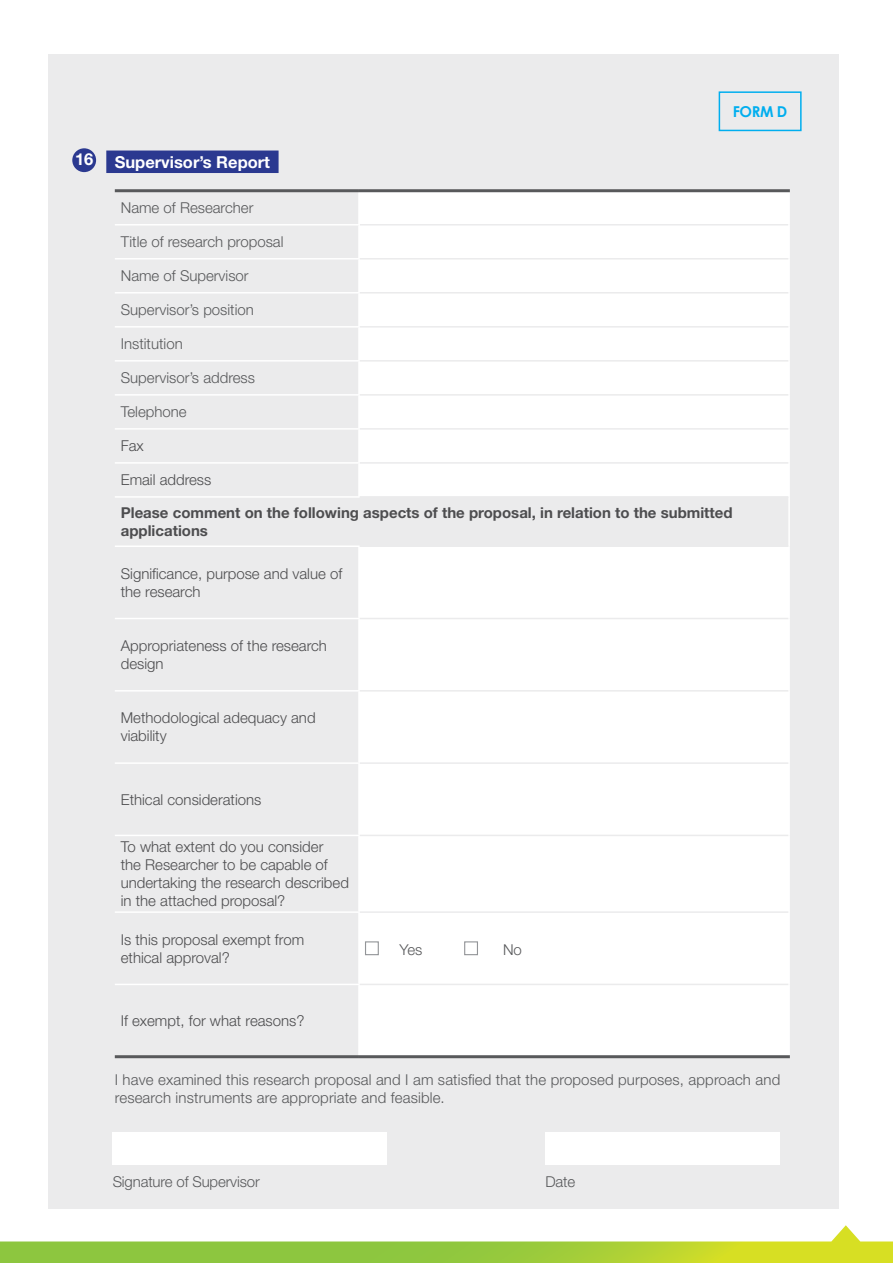
<style>
.page{position:relative;width:893px;height:1263px;background:#fff}
.page>*{position:absolute;margin:0;border:0;box-sizing:border-box;transform-origin:0 0}
.t1{font:700 16.5px "Helvetica Neue LT Std";color:#fff}
.t2{font:300 15px/18px "Helvetica Neue LT Std";color:#4d4d4f}
.t3{font:300 15px/18px "Helvetica Neue LT Std";color:#58595b}
.t4{font:700 15px/18px "Helvetica Neue LT Std";color:#4d4d4f}
.t5{font:700 15px "Century Gothic";color:#00aeef}
</style>
<div class="page">
<div style="left:48px;top:54px;width:791px;height:1155px;background:#ebebec"></div>
<div style="left:72px;top:148px;width:24px;height:24px;background:#2b3990;border-radius:50%"></div>
<div style="left:106px;top:151px;width:173px;height:22px;background:#2b3990"></div>
<div style="left:360px;top:192px;width:428px;height:863px;background:#fff"></div>
<hr style="left:360px;top:224px;width:428px;height:1px;background:#ebebec">
<hr style="left:358px;top:192px;width:2px;height:32px;background:#fff">
<hr style="left:788px;top:192px;width:2px;height:33px;background:#fff">
<hr style="left:115px;top:224px;width:245px;height:1px;background:#fff">
<hr style="left:358px;top:225px;width:2px;height:33px;background:#fff">
<hr style="left:788px;top:225px;width:2px;height:34px;background:#fff">
<hr style="left:358px;top:259px;width:2px;height:33px;background:#fff">
<hr style="left:788px;top:259px;width:2px;height:34px;background:#fff">
<hr style="left:358px;top:294px;width:2px;height:32px;background:#fff">
<hr style="left:788px;top:293px;width:2px;height:34px;background:#fff">
<hr style="left:358px;top:328px;width:2px;height:32px;background:#fff">
<hr style="left:788px;top:327px;width:2px;height:34px;background:#fff">
<hr style="left:358px;top:362px;width:2px;height:32px;background:#fff">
<hr style="left:788px;top:361px;width:2px;height:34px;background:#fff">
<hr style="left:358px;top:396px;width:2px;height:32px;background:#fff">
<hr style="left:788px;top:395px;width:2px;height:34px;background:#fff">
<hr style="left:358px;top:430px;width:2px;height:32px;background:#fff">
<hr style="left:788px;top:429px;width:2px;height:34px;background:#fff">
<hr style="left:358px;top:464px;width:2px;height:32px;background:#fff">
<hr style="left:788px;top:463px;width:2px;height:34px;background:#fff">
<hr style="left:788px;top:497px;width:2px;height:49px;background:#fff">
<hr style="left:358px;top:547px;width:2px;height:71px;background:#fff">
<hr style="left:788px;top:546px;width:2px;height:72px;background:#fff">
<hr style="left:358px;top:619px;width:2px;height:71px;background:#fff">
<hr style="left:788px;top:618px;width:2px;height:73px;background:#fff">
<hr style="left:358px;top:691px;width:2px;height:71px;background:#fff">
<hr style="left:788px;top:691px;width:2px;height:72px;background:#fff">
<hr style="left:358px;top:764px;width:2px;height:71px;background:#fff">
<hr style="left:788px;top:763px;width:2px;height:72px;background:#fff">
<hr style="left:358px;top:836px;width:2px;height:75px;background:#fff">
<hr style="left:788px;top:835px;width:2px;height:77px;background:#fff">
<hr style="left:358px;top:913px;width:2px;height:71px;background:#fff">
<hr style="left:788px;top:912px;width:2px;height:72px;background:#fff">
<hr style="left:358px;top:985px;width:2px;height:70px;background:#fff">
<hr style="left:788px;top:984px;width:2px;height:71px;background:#fff">
<hr style="left:115px;top:189px;width:244px;height:3px;background:#58595b">
<hr style="left:359px;top:189px;width:431px;height:3px;background:#58595b">
<hr style="left:115px;top:258px;width:245px;height:1px;background:#fff">
<hr style="left:115px;top:292px;width:245px;height:2px;background:#fff">
<hr style="left:115px;top:326px;width:245px;height:2px;background:#fff">
<hr style="left:115px;top:360px;width:245px;height:2px;background:#fff">
<hr style="left:115px;top:394px;width:245px;height:2px;background:#fff">
<hr style="left:115px;top:428px;width:245px;height:2px;background:#fff">
<hr style="left:115px;top:462px;width:245px;height:2px;background:#fff">
<hr style="left:115px;top:496px;width:245px;height:2px;background:#fff">
<hr style="left:115px;top:545px;width:245px;height:2px;background:#fff">
<hr style="left:115px;top:618px;width:245px;height:1px;background:#fff">
<hr style="left:115px;top:690px;width:245px;height:1px;background:#fff">
<hr style="left:115px;top:762px;width:245px;height:2px;background:#fff">
<hr style="left:115px;top:835px;width:245px;height:1px;background:#fff">
<hr style="left:115px;top:911px;width:245px;height:2px;background:#fff">
<hr style="left:115px;top:984px;width:245px;height:1px;background:#fff">
<hr style="left:360px;top:258px;width:428px;height:1px;background:#ebebec">
<hr style="left:360px;top:292px;width:428px;height:2px;background:#ebebec">
<hr style="left:360px;top:326px;width:428px;height:2px;background:#ebebec">
<hr style="left:360px;top:360px;width:428px;height:2px;background:#ebebec">
<hr style="left:360px;top:394px;width:428px;height:2px;background:#ebebec">
<hr style="left:360px;top:428px;width:428px;height:2px;background:#ebebec">
<hr style="left:360px;top:462px;width:428px;height:2px;background:#ebebec">
<hr style="left:360px;top:496px;width:428px;height:2px;background:#ebebec">
<hr style="left:360px;top:545px;width:428px;height:2px;background:#ebebec">
<hr style="left:360px;top:618px;width:428px;height:1px;background:#ebebec">
<hr style="left:360px;top:690px;width:428px;height:1px;background:#ebebec">
<hr style="left:360px;top:762px;width:428px;height:2px;background:#ebebec">
<hr style="left:360px;top:835px;width:428px;height:1px;background:#ebebec">
<hr style="left:360px;top:911px;width:428px;height:2px;background:#ebebec">
<hr style="left:360px;top:984px;width:428px;height:1px;background:#ebebec">
<hr style="left:115px;top:1055px;width:244px;height:3px;background:#58595b">
<hr style="left:359px;top:1055px;width:431px;height:3px;background:#58595b">
<div style="left:365px;top:941px;width:14px;height:14px;border:1px solid #939598"></div>
<div style="left:464px;top:941px;width:14px;height:14px;border:1px solid #939598"></div>
<div style="left:113px;top:1132px;width:274px;height:33px;background:#fff"></div>
<div style="left:545px;top:1132px;width:235px;height:33px;background:#fff"></div>
<div style="left:719px;top:91px;width:83px;height:40px;border:2px solid #00aeef"></div>
<svg style="left:0;top:1225px;width:893px;height:38px"></svg>
<p class="t5" style="left:733px;top:100px;width:56px">FORM D</p>
<p class="t1" style="left:75px;top:149px;width:20px">16</p>
<p class="t1" style="left:115px;top:151px;width:157px">Supervisor’s Report</p>
<p class="t3" style="left:121px;top:198px;width:134px">Name of Researcher</p>
<p class="t3" style="left:121px;top:232px;width:164px">Title of research proposal</p>
<p class="t3" style="left:121px;top:266px;width:129px">Name of Supervisor</p>
<p class="t3" style="left:121px;top:300px;width:135px">Supervisor’s position</p>
<p class="t3" style="left:121px;top:335px;width:63px">Institution</p>
<p class="t3" style="left:121px;top:369px;width:136px">Supervisor’s address</p>
<p class="t3" style="left:121px;top:403px;width:67px">Telephone</p>
<p class="t2" style="left:121px;top:437px;width:25px">Fax</p>
<p class="t2" style="left:121px;top:471px;width:92px">Email address</p>
<p class="t4" style="left:121px;top:503px;width:613px">Please comment on the following aspects of the proposal, in relation to the submitted applications</p>
<p class="t2" style="left:121px;top:564px;width:223px">Significance, purpose and value of the research</p>
<p class="t2" style="left:121px;top:636px;width:208px">Appropriateness of the research design</p>
<p class="t2" style="left:121px;top:709px;width:196px">Methodological adequacy and viability</p>
<p class="t2" style="left:121px;top:790px;width:142px">Ethical considerations</p>
<p class="t2" style="left:121px;top:837px;width:230px">To what extent do you consider<br>the Researcher to be capable of undertaking the research described in the attached proposal?</p>
<p class="t2" style="left:121px;top:930px;width:185px">Is this proposal exempt from ethical approval?</p>
<p class="t3" style="left:400px;top:940px;width:24px">Yes</p>
<p class="t3" style="left:503px;top:940px;width:20px">No</p>
<p class="t2" style="left:121px;top:1011px;width:185px">If exempt, for what reasons?</p>
<p class="t3" style="left:115px;top:1070px;width:667px">I have examined this research proposal and I am satisfied that the proposed purposes, approach and research instruments are appropriate and feasible.</p>
<p class="t3" style="left:113px;top:1172px;width:149px">Signature of Supervisor</p>
<p class="t3" style="left:545px;top:1172px;width:31px">Date</p>
</div>
